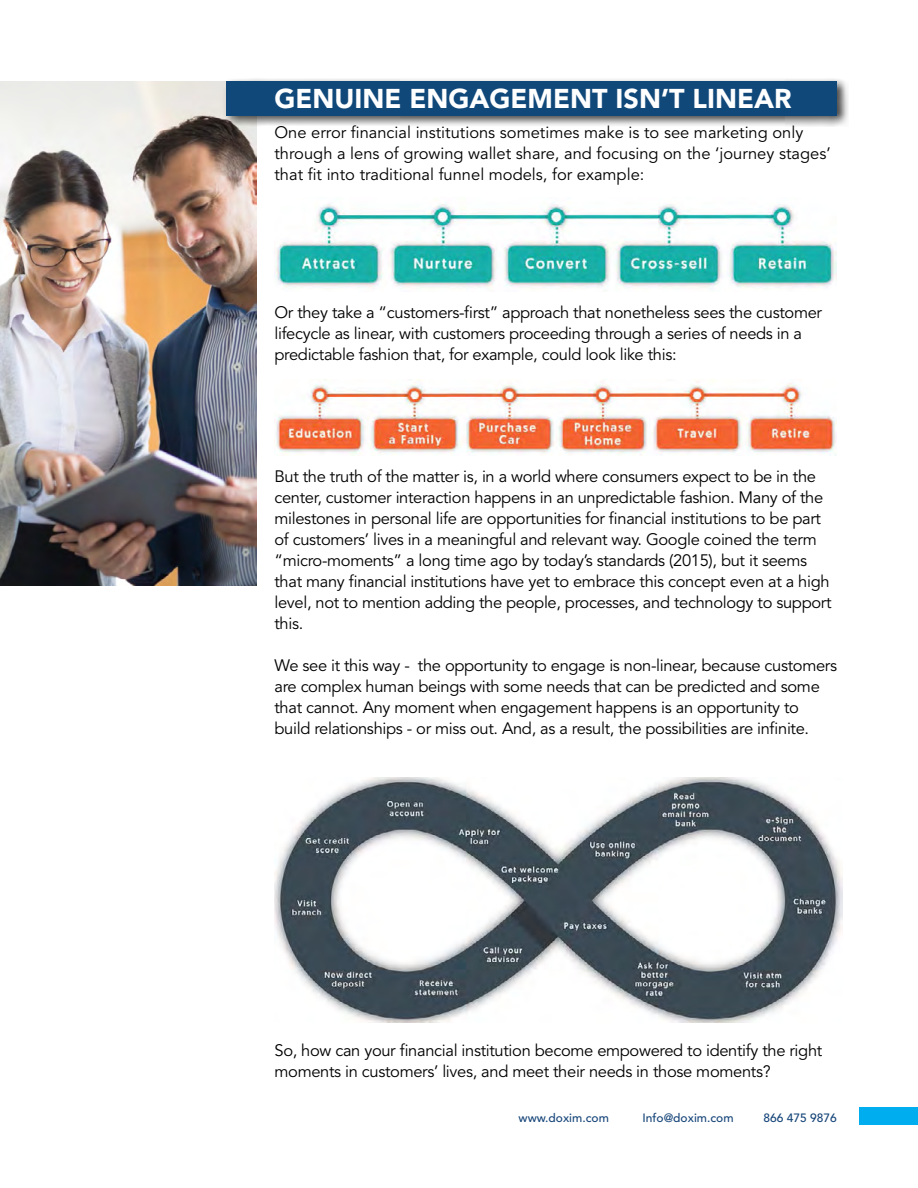
<style>
.page{position:relative;width:918px;height:1188px;background:#fff}
.page>*{position:absolute;margin:0;border:0;box-sizing:border-box;transform-origin:0 0}
.t1{font:900 27px "Avenir LT Std";color:#fff}
.t2{font:16.5px/21px "Avenir LT Std";letter-spacing:-.02em;color:#000}
.t3{font:16.5px/21px "Avenir LT Std";color:#000}
.t4{font:500 12px "Avenir LT Std";color:#164579}
</style>
<div class="page">
<div style="left:860px;top:1107px;width:58px;height:17px;background:#00aeef"></div>
<img style="left:0;top:81px;width:256px;height:504px">
<div style="left:222px;top:76px;width:627px;height:51px;background:#000;opacity:.75"></div>
<div style="left:227px;top:81px;width:610px;height:34px;background:#10487a"></div>
<img style="left:274px;top:202px;width:563px;height:87px">
<img style="left:274px;top:379px;width:563px;height:77px">
<img style="left:274px;top:778px;width:568px;height:245px">
<p class="t1" style="left:274px;top:82px;width:519px">GENUINE ENGAGEMENT ISN’T LINEAR</p>
<p class="t3" style="left:274px;top:123px;width:558px">One error financial institutions sometimes make is to see marketing only through a lens of growing wallet share, and focusing on the ‘journey stages’ that fit into traditional funnel models, for example:</p>
<p class="t2" style="left:274px;top:302px;width:549px">Or they take a “customers-first” approach that nonetheless sees the customer lifecycle as linear, with customers proceeding through a series of needs in a predictable fashion that, for example, could look like this:</p>
<p class="t2" style="left:274px;top:467px;width:559px">But the truth of the matter is, in a world where consumers expect to be in the center, customer interaction happens in an unpredictable fashion. Many of the milestones in personal life are opportunities for financial institutions to be part of customers’ lives in a meaningful and relevant way. Google coined the term “micro-moments” a long time ago by today’s standards (2015), but it seems that many financial institutions have yet to embrace this concept even at a high level, not to mention adding the people, processes, and technology to support this.</p>
<p class="t2" style="left:274px;top:656px;width:564px">We see it this way - the opportunity to engage is non-linear, because customers are complex human beings with some needs that can be predicted and some that cannot. Any moment when engagement happens is an opportunity to build relationships - or miss out. And, as a result, the possibilities are infinite.</p>
<p class="t2" style="left:274px;top:1040px;width:549px">So, how can your financial institution become empowered to identify the right moments in customers’ lives, and meet their needs in those moments?</p>
<p class="t4" style="left:519px;top:1111px;width:92px">www.doxim.com</p>
<p class="t4" style="left:643px;top:1111px;width:92px">Info@doxim.com</p>
<p class="t4" style="left:764px;top:1111px;width:75px">866 475 9876</p>
</div>
